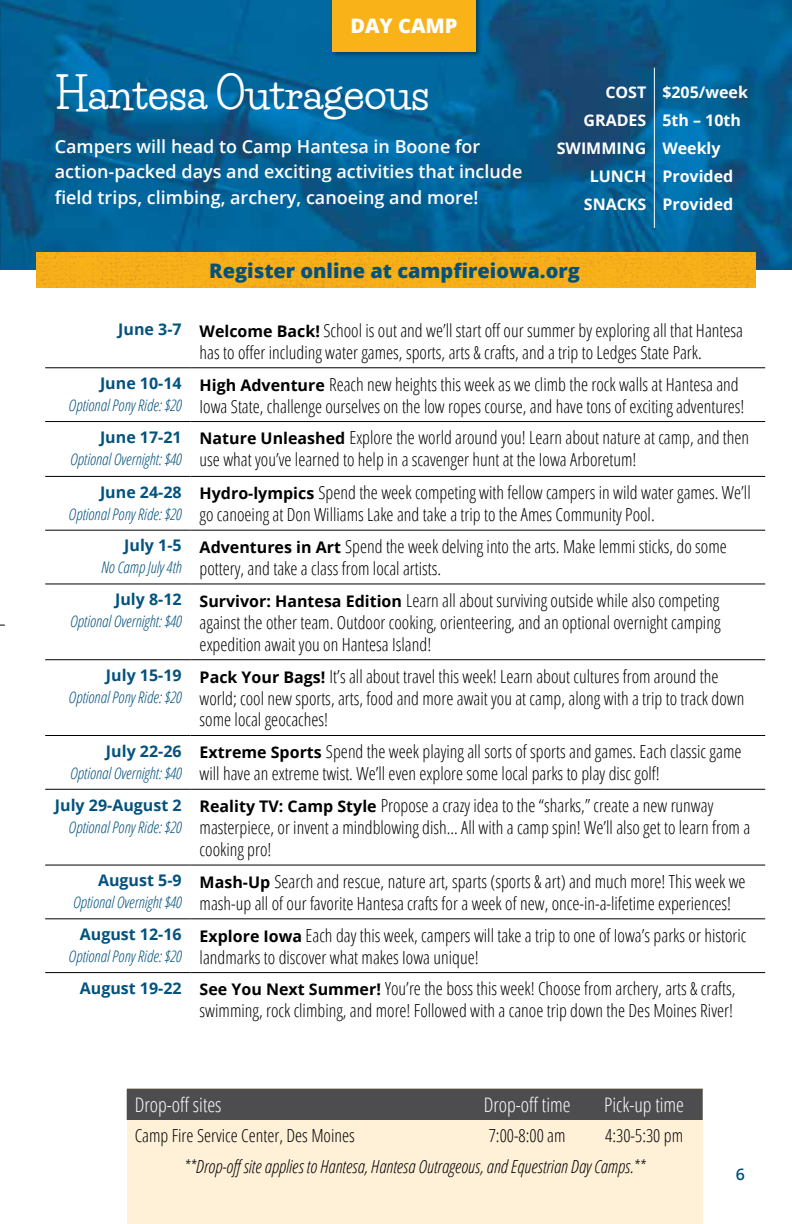
<style>
.page{position:relative;width:792px;height:1224px;background:#fff}
.page>*{position:absolute;margin:0;border:0;box-sizing:border-box;transform-origin:0 0}
.t1{font:700 42px "Life Savers";color:#fff}
.t2{font:300 condensed 20px "Open Sans";color:#fff}
.t3{font:800 20px "Open Sans";color:#03527e}
.t4{font:800 20px "Open Sans";color:#fff}
.t5{font:300 condensed 18px/22px "Open Sans";color:#000}
.t6{font:600 18px/26px "Open Sans";color:#fff}
.t7{font:italic 300 condensed 18px "Open Sans";color:#000}
.t8{font:italic 300 condensed 16px "Open Sans";color:#03527e}
.t9{font:700 16px "Open Sans";color:#03527e}
.t10{font:700 16px/28px "Open Sans";color:#fff}
.t11{font:600 16px "Open Sans";color:#03527e}
.s1{font-weight:700;font-stretch:normal;font-size:16px;color:#03527e}
.s2{font-weight:700;font-stretch:normal;font-size:16px}
</style>
<div class="page">
<img style="left:0;top:0;width:792px;height:270px">
<div style="left:331px;top:0;width:151px;height:58px;background:#000;opacity:.4"></div>
<div style="left:332px;top:0;width:143px;height:51px;background:#f9b218"></div>
<hr style="left:654px;top:68px;width:1px;height:160px;background:#fff">
<img style="left:36px;top:252px;width:720px;height:36px">
<hr style="left:45px;top:367px;width:146px;height:1px;background:#000">
<hr style="left:191px;top:367px;width:574px;height:1px;background:#000">
<hr style="left:45px;top:421px;width:146px;height:1px;background:#000">
<hr style="left:191px;top:421px;width:574px;height:1px;background:#000">
<hr style="left:45px;top:476px;width:146px;height:1px;background:#000">
<hr style="left:191px;top:476px;width:574px;height:1px;background:#000">
<hr style="left:45px;top:530px;width:146px;height:1px;background:#000">
<hr style="left:191px;top:530px;width:574px;height:1px;background:#000">
<hr style="left:45px;top:584px;width:146px;height:1px;background:#000">
<hr style="left:191px;top:584px;width:574px;height:1px;background:#000">
<hr style="left:45px;top:659px;width:146px;height:1px;background:#000">
<hr style="left:191px;top:659px;width:574px;height:1px;background:#000">
<hr style="left:45px;top:735px;width:146px;height:1px;background:#000">
<hr style="left:191px;top:735px;width:574px;height:1px;background:#000">
<hr style="left:45px;top:789px;width:146px;height:1px;background:#000">
<hr style="left:191px;top:789px;width:574px;height:1px;background:#000">
<hr style="left:45px;top:865px;width:146px;height:1px;background:#000">
<hr style="left:191px;top:865px;width:574px;height:1px;background:#000">
<hr style="left:45px;top:918px;width:146px;height:1px;background:#000">
<hr style="left:191px;top:918px;width:574px;height:1px;background:#000">
<hr style="left:45px;top:972px;width:146px;height:1px;background:#000">
<hr style="left:191px;top:972px;width:574px;height:1px;background:#000">
<div style="left:127px;top:1089px;width:576px;height:135px;background:#fff0d8"></div>
<div style="left:127px;top:1089px;width:576px;height:31px;background:#4d4d4f"></div>
<p class="t4" style="left:350px;top:11px;width:109px">DAY CAMP</p>
<h1 class="t1" style="left:55px;top:68px;width:376px">Hantesa Outrageous</h1>
<p class="t6" style="left:55px;top:133px;width:469px">Campers will head to Camp Hantesa in Boone for action-packed days and exciting activities that include field trips, climbing, archery, canoeing and more!</p>
<p class="t10" style="left:605px;top:78px;width:11px">Cost</p>
<p class="t10" style="left:584px;top:106px;width:34px">Grades</p>
<p class="t10" style="left:557px;top:134px;width:89px">Swimming</p>
<p class="t10" style="left:590px;top:162px;width:58px">Lunch</p>
<p class="t10" style="left:584px;top:190px;width:63px">Snacks</p>
<p class="t10" style="left:662px;top:78px;width:87px">$205/week<br>5th – 10th<br>Weekly<br>Provided<br>Provided</p>
<p class="t3" style="left:209px;top:255px;width:372px">Register online at campfireiowa.org</p>
<p class="t5" style="left:200px;top:319px;width:545px;text-indent:-81px"><span class="s1">June 3-7</span> <span class="s2">Welcome Back!</span> School is out and we’ll start off our summer by exploring all that Hantesa has to offer including water games, sports, arts &amp; crafts, and a trip to Ledges State Park.</p>
<p class="t9" style="left:100px;top:372px;width:83px">June 10-14</p>
<p class="t8" style="left:69px;top:394px;width:115px">Optional Pony Ride: $20</p>
<p class="t5" style="left:200px;top:372px;width:546px"><span class="s2">High Adventure</span> Reach new heights this week as we climb the rock walls at Hantesa and<br>Iowa State, challenge ourselves on the low ropes course, and have tons of exciting adventures!</p>
<p class="t9" style="left:100px;top:426px;width:83px">June 17-21</p>
<p class="t8" style="left:70px;top:448px;width:113px">Optional Overnight: $40</p>
<p class="t9" style="left:100px;top:481px;width:83px">June 24-28</p>
<p class="t8" style="left:69px;top:503px;width:115px">Optional Pony Ride: $20</p>
<p class="t9" style="left:124px;top:534px;width:59px">July 1-5</p>
<p class="t8" style="left:101px;top:557px;width:82px">No Camp July 4th</p>
<p class="t9" style="left:115px;top:588px;width:68px">July 8-12</p>
<p class="t8" style="left:70px;top:611px;width:113px">Optional Overnight: $40</p>
<p class="t9" style="left:106px;top:664px;width:77px">July 15-19</p>
<p class="t8" style="left:69px;top:686px;width:115px">Optional Pony Ride: $20</p>
<p class="t9" style="left:106px;top:740px;width:77px">July 22-26</p>
<p class="t8" style="left:70px;top:762px;width:113px">Optional Overnight: $40</p>
<p class="t9" style="left:55px;top:793px;width:128px">July 29-August 2</p>
<p class="t8" style="left:69px;top:816px;width:115px">Optional Pony Ride: $20</p>
<p class="t9" style="left:98px;top:869px;width:85px">August 5-9</p>
<p class="t8" style="left:73px;top:892px;width:110px">Optional Overnight $40</p>
<p class="t5" style="left:200px;top:426px;width:551px"><span class="s2">Nature Unleashed</span> Explore the world around you! Learn about nature at camp, and then use what you’ve learned to help in a scavenger hunt at the Iowa Arboretum!</p>
<p class="t5" style="left:200px;top:481px;width:553px"><span class="s2">Hydro-lympics</span> Spend the week competing with fellow campers in wild water games. We’ll go canoeing at Don Williams Lake and take a trip to the Ames Community Pool.</p>
<p class="t5" style="left:200px;top:535px;width:529px"><span class="s2">Adventures in Art</span> Spend the week delving into the arts. Make lemmi sticks, do some pottery, and take a class from local artists.</p>
<p class="t5" style="left:200px;top:589px;width:522px;text-align:justify"><span class="s2">Survivor: Hantesa Edition</span> Learn all about surviving outside while also competing against the other team. Outdoor cooking, orienteering, and an optional overnight camping expedition await you on Hantesa Island!</p>
<p class="t5" style="left:200px;top:664px;width:546px"><span class="s2">Pack Your Bags!</span> It’s all about travel this week! Learn about cultures from around the world; cool new sports, arts, food and more await you at camp, along with a trip to track down some local geocaches!</p>
<p class="t5" style="left:200px;top:740px;width:543px"><span class="s2">Extreme Sports</span> Spend the week playing all sorts of sports and games. Each classic game will have an extreme twist. We’ll even explore some local parks to play disc golf!</p>
<p class="t5" style="left:200px;top:794px;width:552px"><span class="s2">Reality TV: Camp Style</span> Propose a crazy idea to the “sharks,” create a new runway masterpiece, or invent a mindblowing dish... All with a camp spin! We’ll also get to learn from a cooking pro!</p>
<p class="t5" style="left:200px;top:870px;width:548px"><span class="s2">M ash-U p</span> Search and rescue, nature art, sparts (sports &amp; art) and much more! This week we mash-up all of our favorite Hantesa crafts for a week of new, once-in-a-lifetime experiences!</p>
<p class="t5" style="left:200px;top:923px;width:548px"><span class="s2">Explore I owa</span> Each day this week, campers will take a trip to one of Iowa’s parks or historic landmarks to discover what makes Iowa unique!</p>
<p class="t5" style="left:80px;top:977px;width:657px;text-align:right"><span class="s1">August 19-22</span> <span class="s2">See You N ext Summer!</span> You’re the boss this week! Choose from archery, arts &amp; crafts, swimming, rock climbing, and more! Followed with a canoe trip down the Des Moines River!</p>
<p class="t9" style="left:80px;top:923px;width:103px">August 12-16</p>
<p class="t8" style="left:69px;top:945px;width:115px">Optional Pony Ride: $20</p>
<p class="t2" style="left:135px;top:1091px;width:88px">Drop-off sites</p>
<p class="t2" style="left:484px;top:1091px;width:88px">Drop-off time</p>
<p class="t2" style="left:604px;top:1091px;width:81px">Pick-up time</p>
<p class="t5" style="left:135px;top:1124px;width:222px">Camp Fire Service Center, Des Moines</p>
<p class="t5" style="left:489px;top:1124px;width:78px">7:00-8:00 am</p>
<p class="t5" style="left:605px;top:1124px;width:79px">4:30-5:30 pm</p>
<p class="t7" style="left:184px;top:1154px;width:463px">**Drop-offsite applies to Hantesa, Hantesa Outrageous, and Equestrian Day Camps.**</p>
<p class="t11" style="left:736px;top:1163px;width:11px">6</p>
</div>
